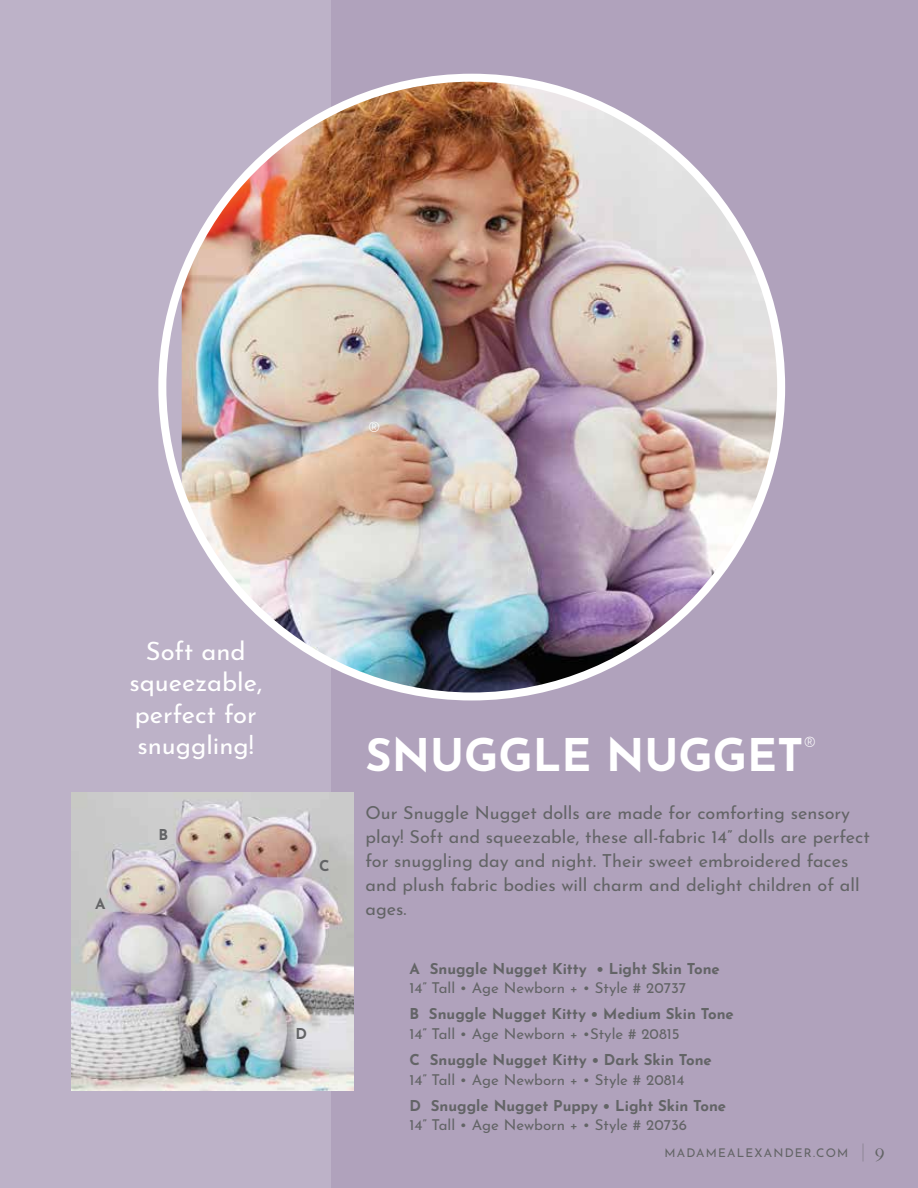
<style>
.page{position:relative;width:918px;height:1188px;background:#fff}
.page>*{position:absolute;margin:0;border:0;box-sizing:border-box;transform-origin:0 0}
.t1{font:700 45px "Josefin Sans";color:#fff}
.t2{font:100 36px "Josefin Sans";color:#fff}
.t3{font:25.5px/31.5px "Josefin Sans";color:#fff;text-align:center}
.t4{font:18px/24px "Josefin Sans";color:#636466}
.t5{font:700 15px "Josefin Sans";color:#636466}
.t6{font:15px "Josefin Sans";color:#636466}
.t7{font:12px "Josefin Sans";letter-spacing:.1em;color:#636466}
.s1{font-family:"Didot";font-weight:700;font-size:18px}
.s2{font-family:"Big Caslon";font-weight:500;font-size:18px}
</style>
<div class="page">
<div style="left:0;top:0;width:917px;height:1188px;background:#bdb2c8"></div>
<div style="left:331px;top:0;width:587px;height:1188px;background:#b0a2bc"></div>
<img style="left:182px;top:78px;width:599px;height:618px">
<img style="left:72px;top:793px;width:281px;height:297px">
<h2 class="t2" style="left:368px;top:407px;width:14px">®</h2>
<h3 class="t3" style="left:129px;top:632px;width:134px">Soft and squeezable, perfect for snuggling!</h3>
<p class="t5" style="left:95px;top:890px;width:12px">A</p>
<p class="t5" style="left:158px;top:822px;width:11px">B</p>
<p class="t5" style="left:319px;top:853px;width:12px">C</p>
<p class="t5" style="left:296px;top:1021px;width:13px">D</p>
<h1 class="t1" style="left:366px;top:716px;width:452px">SNUGGLE NUGGET<sup>®</sup></h1>
<p class="t4" style="left:366px;top:799px;width:506px">Our Snuggle Nugget dolls are made for comforting sensory play! Soft and squeezable, these all-fabric 14” dolls are perfect for snuggling day and night. Their sweet embroidered faces and plush fabric bodies will charm and delight children of all ages.</p>
<p class="t5" style="left:410px;top:955px;width:312px">A Snuggle Nugget Kitty • Light Skin Tone</p>
<p class="t6" style="left:410px;top:975px;width:278px">14” Tall • Age Newborn + • Style # 20737</p>
<p class="t5" style="left:410px;top:1001px;width:326px">B Snuggle Nugget Kitty • Medium Skin Tone</p>
<p class="t6" style="left:410px;top:1021px;width:272px">14” Tall • Age Newborn + •Style # 20815</p>
<p class="t5" style="left:410px;top:1046px;width:304px">C Snuggle Nugget Kitty • Dark Skin Tone</p>
<p class="t6" style="left:410px;top:1067px;width:277px">14” Tall • Age Newborn + • Style # 20814</p>
<p class="t5" style="left:410px;top:1092px;width:318px">D Snuggle Nugget Puppy • Light Skin Tone</p>
<p class="t6" style="left:410px;top:1113px;width:279px">14” Tall • Age Newborn + • Style # 20736</p>
<p class="t7" style="left:665px;top:1143px;width:221px">MADAMEALEXANDER.COM <span class="s1">|</span> <span class="s2">9</span></p>
</div>
